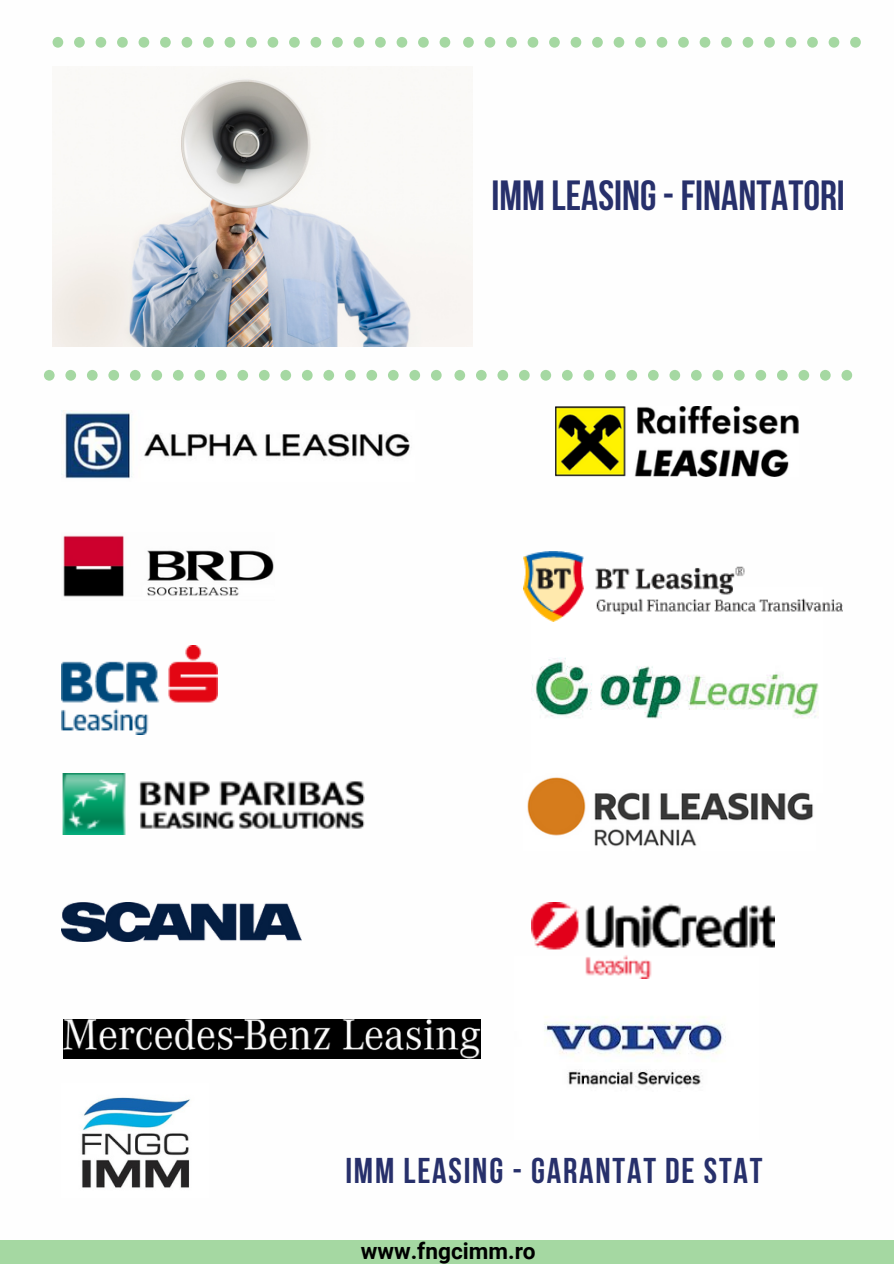
<style>
.page{position:relative;width:894px;height:1264px;background:#fff}
.page>*{position:absolute;margin:0;border:0;box-sizing:border-box;transform-origin:0 0}
.t1{font:700 42px "Bebas Neue";color:#27306b}
.t2{font:700 35.7px "Bebas Neue";letter-spacing:.05em;color:#27306b}
.t3{font:700 22.65px "Roboto";color:#000}
</style>
<div class="page">
<div style="left:0;top:1239px;width:893px;height:24px;background:#a5d8a2"></div>
<img style="left:544px;top:978px;width:182px;height:108px">
<img style="left:62px;top:902px;width:240px;height:39px">
<img style="left:62px;top:645px;width:155px;height:89px">
<img style="left:62px;top:773px;width:303px;height:61px">
<img style="left:531px;top:621px;width:288px;height:98px">
<img style="left:523px;top:551px;width:319px;height:70px">
<img style="left:63px;top:535px;width:211px;height:62px">
<img style="left:63px;top:1019px;width:417px;height:39px">
<img style="left:527px;top:777px;width:286px;height:70px">
<img style="left:63px;top:411px;width:347px;height:68px">
<img style="left:531px;top:902px;width:243px;height:76px">
<img style="left:555px;top:406px;width:242px;height:70px">
<svg style="left:44px;top:370px;width:397px;height:10px"></svg>
<svg style="left:454px;top:370px;width:397px;height:10px"></svg>
<img style="left:52px;top:66px;width:420px;height:280px">
<svg style="left:53px;top:37px;width:397px;height:11px"></svg>
<svg style="left:463px;top:37px;width:397px;height:11px"></svg>
<img style="left:81px;top:1097px;width:109px;height:91px">
<p class="t1" style="left:491px;top:179px;width:355px">IMM LEASING-FINANTATORI</p>
<p class="t2" style="left:345px;top:1155px;width:418px">IMM LEASING - GARANTAT DE STAT</p>
<p class="t3" style="left:360px;top:1238px;width:176px">www.fngcimm.ro</p>
</div>
